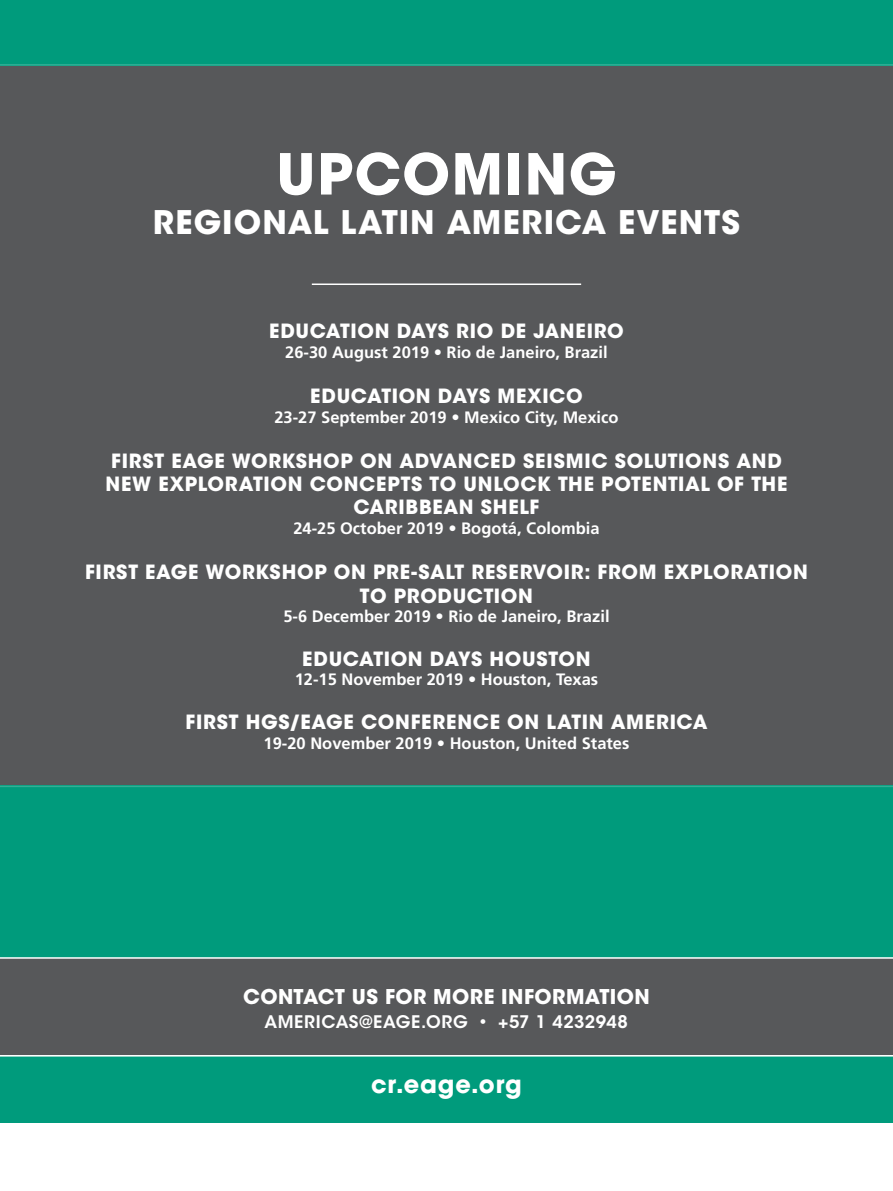
<style>
.page{position:relative;width:893px;height:1191px;background:#fff}
.page>*{position:absolute;margin:0;border:0;box-sizing:border-box;transform-origin:0 0}
.t1{font:700 56.1px "ITC Avant Garde Std";letter-spacing:.03em;color:#fff}
.t2{font:700 32.25px "ITC Avant Garde Std";letter-spacing:.035em;color:#fff}
.t3{font:700 24px "ITC Avant Garde Std";letter-spacing:.035em;color:#fff}
.t4{font:700 20.25px "ITC Avant Garde Std";letter-spacing:.02em;color:#fff}
.t5{font:700 19.5px/23.4px "ITC Avant Garde Std";letter-spacing:.035em;color:#fff;text-align:center}
.t6{font:600 17.25px "ITC Avant Garde Std";letter-spacing:.03em;color:#fff}
.t7{font:700 16.5px "Frutiger LT Std";color:#fff}
</style>
<div class="page">
<div style="left:0;top:66px;width:893px;height:719px;background:#57585a"></div>
<div style="left:0;top:785px;width:893px;height:177px;background:#009b7c"></div>
<div style="left:0;top:0;width:893px;height:66px;background:#009b7c"></div>
<div style="left:0;top:958px;width:893px;height:97px;background:#57585a"></div>
<hr style="left:312px;top:283px;width:269px;height:2px;background:#fff">
<hr style="left:0;top:785px;width:893px;height:2px;background:#fff">
<hr style="left:0;top:64px;width:893px;height:2px;background:#fff">
<div style="left:0;top:1056px;width:893px;height:66px;background:#009b7c"></div>
<hr style="left:0;top:957px;width:893px;height:1px;background:#fff">
<p class="t1" style="left:276px;top:137px;width:342px">UPCOMING</p>
<p class="t2" style="left:153px;top:201px;width:589px">REGIONAL LATIN AMERICA EVENTS</p>
<p class="t5" style="left:269px;top:319px;width:356px">EDUCATION DAYS RIO DE JANEIRO</p>
<p class="t7" style="left:285px;top:342px;width:324px">26-30 August 2019 • Rio de Janeiro, Brazil</p>
<p class="t5" style="left:310px;top:384px;width:274px">EDUCATION DAYS MEXICO</p>
<p class="t7" style="left:274px;top:407px;width:346px">23-27 September 2019 • Mexico City, Mexico</p>
<p class="t5" style="left:106px;top:448px;width:683px">FIRST EAGE WORKSHOP ON ADVANCED SEISMIC SOLUTIONS AND<br>NEW EXPLORATION CONCEPTS TO UNLOCK THE POTENTIAL OF THE<br>CARIBBEAN SHELF</p>
<p class="t7" style="left:293px;top:519px;width:308px">24-25 October 2019 • Bogotá, Colombia</p>
<p class="t5" style="left:85px;top:560px;width:724px">FIRST EAGE WORKSHOP ON PRE-SALT RESERVOIR: FROM EXPLORATION<br>TO PRODUCTION</p>
<p class="t7" style="left:283px;top:607px;width:328px">5-6 December 2019 • Rio de Janeiro, Brazil</p>
<p class="t5" style="left:302px;top:646px;width:290px">EDUCATION DAYS HOUSTON</p>
<p class="t7" style="left:295px;top:670px;width:305px">12-15 November 2019 • Houston, Texas</p>
<p class="t5" style="left:185px;top:709px;width:523px">FIRST HGS/EAGE CONFERENCE ON LATIN AMERICA</p>
<p class="t7" style="left:264px;top:733px;width:367px">19-20 November 2019 • Houston, United States</p>
<p class="t4" style="left:243px;top:983px;width:408px">CONTACT US FOR MORE INFORMATION</p>
<p class="t6" style="left:264px;top:1010px;width:365px">AMERICAS@EAGE.ORG • +57 1 4232948</p>
<p class="t3" style="left:371px;top:1068px;width:152px">cr.eage.org</p>
</div>
